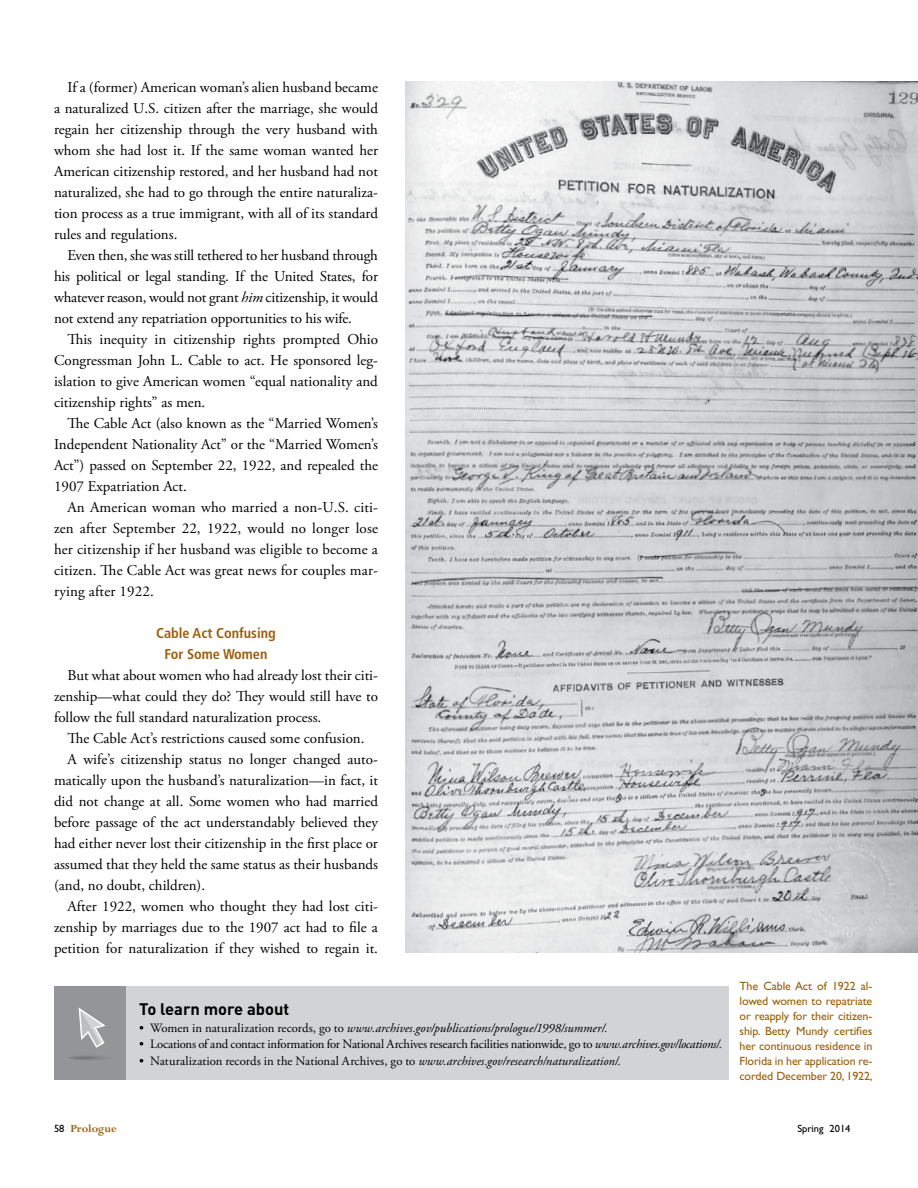
<style>
.page{position:relative;width:918px;height:1188px;background:#fff}
.page>*{position:absolute;margin:0;border:0;box-sizing:border-box;transform-origin:0 0}
.t1{font:700 16.5px "DIN";color:#000}
.t2{font:15px/21px "Adobe Garamond Pro";color:#000;text-align:justify}
.t3{font:700 condensed 14.25px/21px "Frutiger";color:#9b5f0e;text-align:center}
.t4{font:12.75px "Adobe Garamond Pro";letter-spacing:-.01em;color:#000}
.t5{font:italic 12.75px "Adobe Garamond Pro";color:#000}
.t6{font:12px/15px "Gill Sans Std";letter-spacing:-.01em;color:#9b5f0e;text-align:justify}
.t7{font:700 12px "Perpetua Std";color:#9b5f0e}
.t8{font:10.5px "Gill Sans Std";color:#000}
.s1{font-style:italic}
.s2{font-family:"Gill Sans Std";font-weight:400;font-size:10.5px;color:#000}
.s3{font-style:normal}
</style>
<div class="page">
<img style="left:405px;top:81px;width:513px;height:872px">
<div style="left:54px;top:986px;width:675px;height:94px;background:#d1d3d4"></div>
<div style="left:54px;top:986px;width:72px;height:94px;background:#939598"></div>
<svg style="left:78px;top:1007px;width:28px;height:41px"></svg>
<svg style="left:67px;top:1054px;width:48px;height:7px"></svg>
<p class="t2" style="left:54px;top:77px;width:326px;text-indent:14px">If a (former) American woman’s alien husband became a naturalized U.S. citizen after the marriage, she would regain her citizenship through the very husband with whom she had lost it. If the same woman wanted her American citizenship restored, and her husband had not naturalized, she had to go through the entire naturaliza&shy;tion process as a true immigrant, with all of its standard rules and regulations.</p>
<p class="t2" style="left:54px;top:245px;width:326px;text-indent:14px">Even then, she was still tethered to her husband through his political or legal standing. If the United States, for whatever reason, would not grant <span class="s1">him</span> citizenship, it would not extend any repatriation opportunities to his wife.</p>
<p class="t2" style="left:54px;top:329px;width:326px;text-indent:14px">This inequity in citizenship rights prompted Ohio Congressman John L. Cable to act. He sponsored leg&shy;islation to give American women “equal nationality and citizenship rights” as men.</p>
<p class="t2" style="left:54px;top:413px;width:325px;text-indent:14px">The Cable Act (also known as the “Married Women’s Independent Nationality Act” or the “Married Women’s Act”) passed on September 22, 1922, and repealed the 1907 Expatriation Act.</p>
<p class="t2" style="left:54px;top:497px;width:326px;text-indent:14px">An American woman who married a non-U.S. citi&shy;zen after September 22, 1922, would no longer lose her citizenship if her husband was eligible to become a citizen. The Cable Act was great news for couples mar&shy;rying after 1922.</p>
<p class="t3" style="left:156px;top:622px;width:121px">Cable Act Confusing<br>For Some Women</p>
<p class="t2" style="left:54px;top:665px;width:325px;text-indent:14px">But what about women who had already lost their citi&shy;zenship—what could they do? They would still have to follow the full standard naturalization process.</p>
<p class="t2" style="left:68px;top:728px;width:299px">The Cable Act’s restrictions caused some confusion.</p>
<p class="t2" style="left:54px;top:749px;width:326px;text-indent:14px">A wife’s citizenship status no longer changed auto&shy;matically upon the husband’s naturalization—in fact, it did not change at all. Some women who had married before passage of the act understandably believed they had either never lost their citizenship in the first place or assumed that they held the same status as their husbands (and, no doubt, children).</p>
<p class="t2" style="left:54px;top:896px;width:326px;text-indent:14px">After 1922, women who thought they had lost citi&shy;zenship by marriages due to the 1907 act had to file a petition for naturalization if they wished to regain it.</p>
<h6 class="t7" style="left:54px;top:1123px;width:64px"><span class="s2">58</span> Prologue</h6>
<h4 class="t1" style="left:139px;top:999px;width:152px">To learn more about</h4>
<p class="t5" style="left:139px;top:1020px;width:470px"><span class="s3">• Women in naturalization records, go to</span> www.archives.gov/publications/prologue/1998/summer/.</p>
<p class="t4" style="left:139px;top:1037px;width:585px">• Locations of and contact information for National Archives research facilities nationwide, go to <span class="s1">www.archives.gov/locations/.</span></p>
<p class="t4" style="left:139px;top:1053px;width:483px">• Naturalization records in the National Archives, go to <span class="s1">www.archives.gov/research/naturalization/.</span></p>
<p class="t6" style="left:740px;top:979px;width:135px">The Cable Act of 1922 al&shy;lowed women to repatriate or reapply for their citizen&shy;ship. Betty Mundy certifies her continuous residence in Florida in her application re&shy;corded December 20, 1922,</p>
<p class="t8" style="left:797px;top:1122px;width:55px">Spring 2014</p>
</div>
